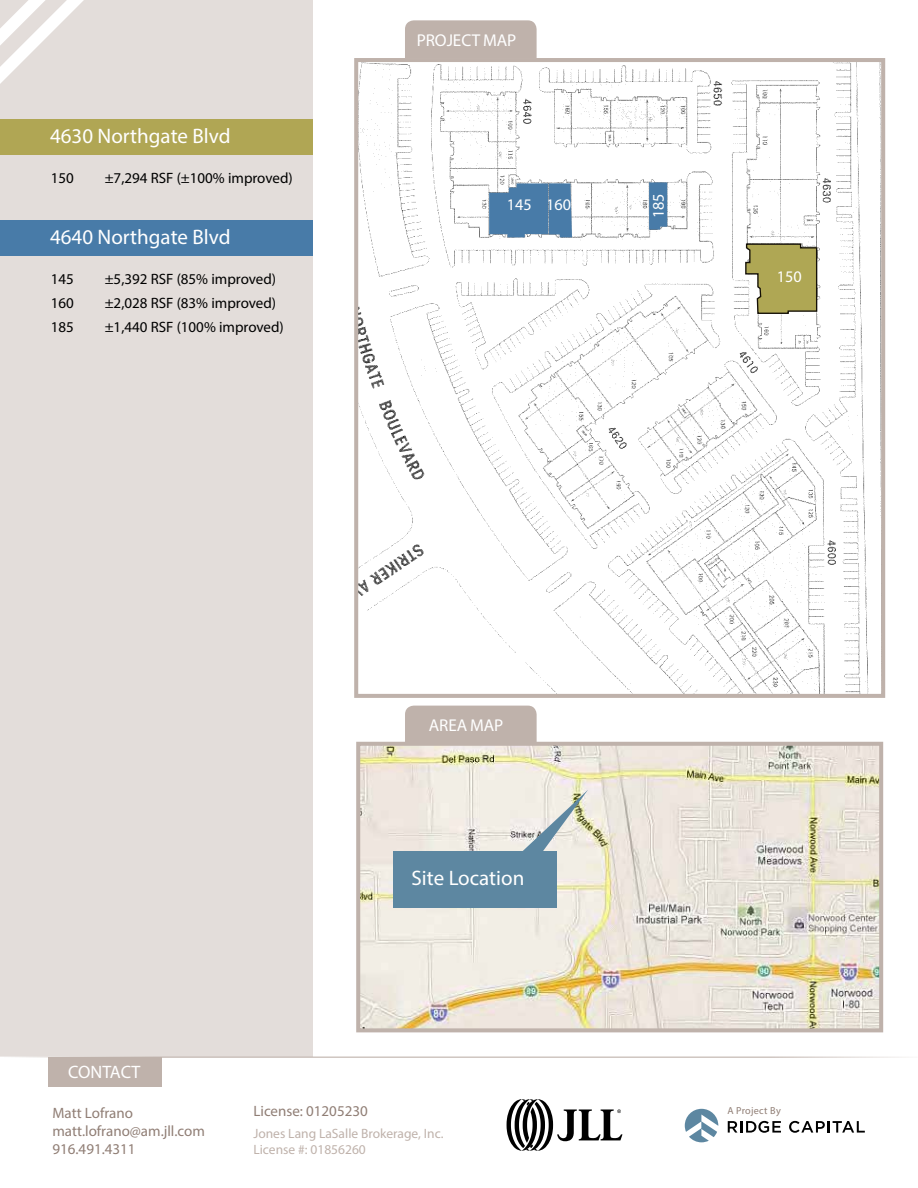
<style>
.page{position:relative;width:918px;height:1188px;background:#fff}
.page>*{position:absolute;margin:0;border:0;box-sizing:border-box;transform-origin:0 0}
.t1{font:21px "Myriad Pro";color:#fff}
.t2{font:18px "Myriad Pro";letter-spacing:-.01em;color:#fff}
.t3{font:17.1px "Myriad Pro";letter-spacing:-.005em;color:#fff}
.t4{font:16.2px "Myriad Pro";color:#fff}
.t5{font:15px "Myriad Pro";color:#000}
.t6{font:15px/18px "Myriad Pro";color:#907e75}
.t7{font:13.5px/16.2px "Myriad Pro";color:#bfb2ab}
.t8{font:10.2px "Myriad Pro";letter-spacing:.025em;color:#907e75}
</style>
<div class="page">
<svg style="left:685px;top:1109px;width:33px;height:33px"></svg>
<svg style="left:728px;top:1121px;width:53px;height:12px"></svg>
<svg style="left:789px;top:1121px;width:76px;height:12px"></svg>
<div style="left:0;top:0;width:312px;height:1057px;background:#e3ddda"></div>
<svg style="left:0;top:0;width:84px;height:84px"></svg>
<div style="left:0;top:119px;width:312px;height:36px;background:#b0a654"></div>
<div style="left:0;top:220px;width:312px;height:36px;background:#487ba8"></div>
<div style="left:405px;top:20px;width:132px;height:38px;background:#bfb2ab"></div>
<img style="left:361px;top:747px;width:517px;height:280px">
<div style="left:356px;top:742px;width:527px;height:290px;border:4px solid #bfb2ab"></div>
<div style="left:394px;top:851px;width:163px;height:56px;background:#5d87a1"></div>
<svg style="left:502px;top:790px;width:86px;height:94px"></svg>
<div style="left:405px;top:706px;width:132px;height:37px;background:#bfb2ab"></div>
<img style="left:359px;top:63px;width:521px;height:630px">
<div style="left:354px;top:58px;width:531px;height:640px;border:4px solid #bfb2ab"></div>
<svg style="left:649px;top:182px;width:18px;height:48px"></svg>
<div style="left:652px;top:189px;width:15px;height:34px;background:#487ba8"></div>
<svg style="left:745px;top:243px;width:73px;height:72px;background:#aea867"></svg>
<svg style="left:489px;top:183px;width:83px;height:54px;background:#5885ad"></svg>
<div style="left:521px;top:128px;width:16px;height:48px;background:#fff"></div>
<div style="left:712px;top:109px;width:15px;height:48px;background:#fff"></div>
<div style="left:821px;top:204px;width:15px;height:61px;background:#fff"></div>
<svg style="left:751px;top:369px;width:42px;height:48px"></svg>
<svg style="left:618px;top:446px;width:41px;height:47px"></svg>
<div style="left:827px;top:569px;width:15px;height:61px;background:#fff"></div>
<div style="left:49px;top:1058px;width:113px;height:29px;background:#bfb2ab"></div>
<svg style="left:507px;top:1099px;width:115px;height:52px"></svg>
<h1 class="t1" style="left:50px;top:123px;width:182px">4630 Northgate Blvd</h1>
<p class="t5" style="left:51px;top:169px;width:25px">150</p>
<p class="t5" style="left:105px;top:169px;width:190px">±7,294 RSF (±100% improved)</p>
<h1 class="t1" style="left:50px;top:224px;width:182px">4640 Northgate Blvd</h1>
<p class="t5" style="left:51px;top:270px;width:25px">145</p>
<p class="t5" style="left:105px;top:270px;width:173px">±5,392 RSF (85% improved)</p>
<p class="t5" style="left:51px;top:294px;width:25px">160</p>
<p class="t5" style="left:105px;top:294px;width:173px">±2,028 RSF (83% improved)</p>
<p class="t5" style="left:51px;top:318px;width:25px">185</p>
<p class="t5" style="left:105px;top:318px;width:181px">±1,440 RSF (100% improved)</p>
<p class="t3" style="left:417px;top:30px;width:101px">PROJECT MAP</p>
<p class="t4" style="left:507px;top:195px;width:26px">145</p>
<p class="t4" style="left:546px;top:195px;width:26px">160</p>
<p class="t4" style="left:648px;top:218px;width:26px;rotate:-90deg">185</p>
<p class="t4" style="left:777px;top:266px;width:26px">150</p>
<p class="t3" style="left:429px;top:715px;width:76px">AREA MAP</p>
<h1 class="t1" style="left:412px;top:865px;width:114px">Site Location</h1>
<p class="t2" style="left:68px;top:1061px;width:74px">CONTACT</p>
<p class="t6" style="left:52px;top:1104px;width:154px">Matt Lofrano matt.lofrano@am.jll.com<br>916.491.4311</p>
<p class="t6" style="left:253px;top:1102px;width:116px">License: 01205230</p>
<p class="t7" style="left:253px;top:1125px;width:192px">Jones Lang LaSalle Brokerage, Inc.<br>License #: 01856260</p>
<p class="t8" style="left:727px;top:1104px;width:55px">A Project By</p>
</div>
